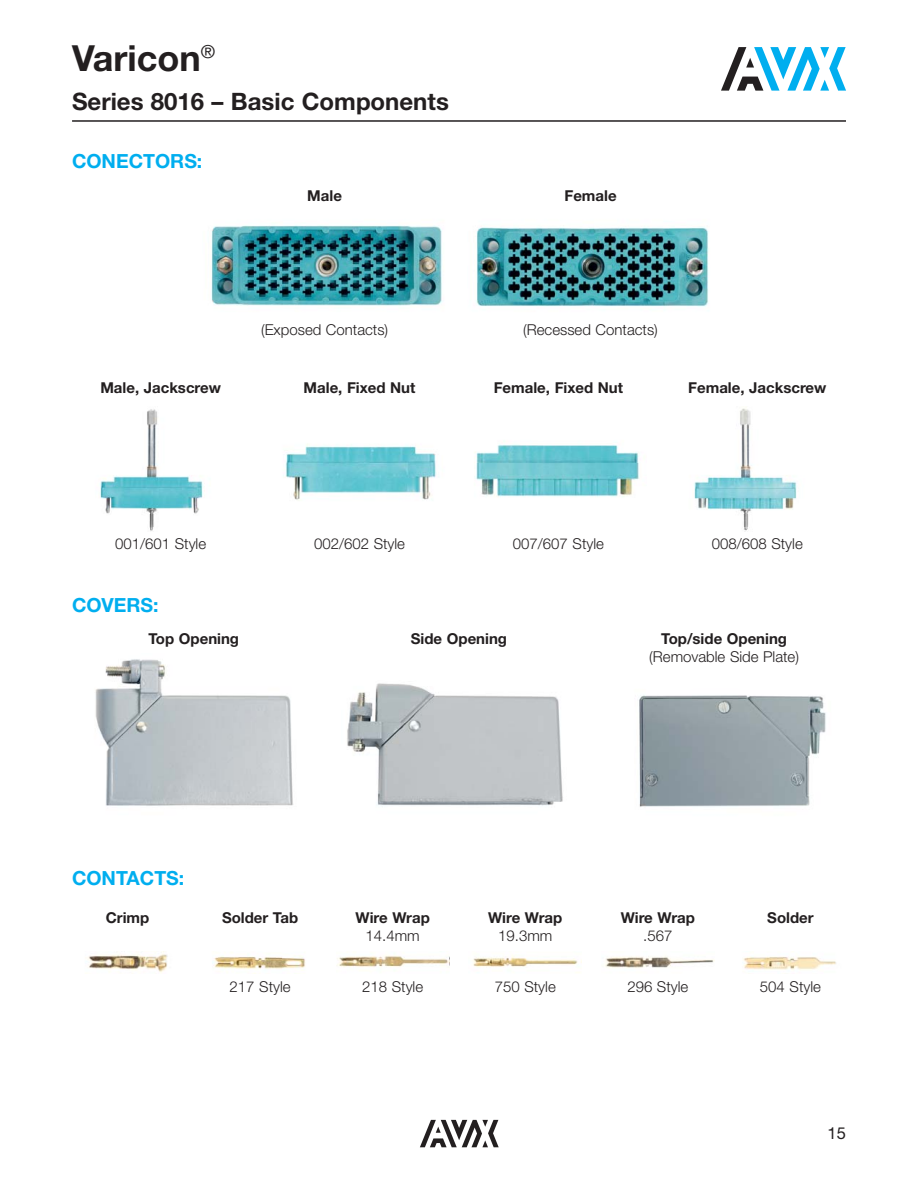
<style>
.page{position:relative;width:918px;height:1188px;background:#fff}
.page>*{position:absolute;margin:0;border:0;box-sizing:border-box;transform-origin:0 0}
.t1{font:700 36px "Helvetica Neue LT Std";color:#231f20}
.t2{font:700 24px "Helvetica Neue LT Std";color:#231f20}
.t3{font:700 19.5px "Helvetica Neue LT Std";color:#00aeef}
.t4{font:16.5px "Helvetica Neue LT Std";color:#231f20}
.t5{font:300 15px "Helvetica Neue LT Std";color:#231f20}
.t6{font:700 15px "Helvetica Neue LT Std";color:#231f20}
</style>
<div class="page">
<svg style="left:721px;top:47px;width:125px;height:44px"></svg>
<svg style="left:420px;top:1120px;width:79px;height:27px"></svg>
<hr style="left:72px;top:120px;width:774px;height:2px;background:#231f20">
<img style="left:88px;top:951px;width:80px;height:22px">
<img style="left:212px;top:956px;width:94px;height:18px">
<img style="left:337px;top:955px;width:112px;height:12px">
<img style="left:473px;top:955px;width:109px;height:18px">
<img style="left:605px;top:956px;width:109px;height:12px">
<img style="left:743px;top:956px;width:93px;height:14px">
<img style="left:211px;top:225px;width:232px;height:81px">
<img style="left:476px;top:227px;width:233px;height:80px">
<img style="left:100px;top:409px;width:103px;height:122px">
<img style="left:285px;top:444px;width:152px;height:56px">
<img style="left:474px;top:444px;width:165px;height:53px">
<img style="left:694px;top:408px;width:103px;height:124px">
<img style="left:95px;top:659px;width:198px;height:147px">
<img style="left:347px;top:683px;width:216px;height:123px">
<img style="left:639px;top:695px;width:187px;height:112px">
<h1 class="t1" style="left:72px;top:45px;width:145px">Varicon<sup>®</sup></h1>
<h2 class="t2" style="left:72px;top:93px;width:378px">Series 8016 – Basic Components</h2>
<h3 class="t3" style="left:72px;top:154px;width:132px">CONECTORS:</h3>
<p class="t6" style="left:307px;top:190px;width:36px">Male</p>
<p class="t6" style="left:564px;top:190px;width:54px">Female</p>
<p class="t5" style="left:261px;top:325px;width:129px">(Exposed Contacts)</p>
<p class="t5" style="left:523px;top:325px;width:136px">(Recessed Contacts)</p>
<p class="t6" style="left:100px;top:382px;width:122px">Male, Jackscrew</p>
<p class="t6" style="left:304px;top:382px;width:113px">Male, Fixed Nut</p>
<p class="t6" style="left:494px;top:382px;width:131px">Female, Fixed Nut</p>
<p class="t6" style="left:688px;top:382px;width:140px">Female, Jackscrew</p>
<p class="t5" style="left:115px;top:538px;width:92px">001/601 Style</p>
<p class="t5" style="left:314px;top:538px;width:92px">002/602 Style</p>
<p class="t5" style="left:513px;top:538px;width:92px">007/607 Style</p>
<p class="t5" style="left:712px;top:538px;width:92px">008/608 Style</p>
<h3 class="t3" style="left:72px;top:598px;width:88px">COVERS:</h3>
<p class="t6" style="left:148px;top:633px;width:92px">Top Opening</p>
<p class="t6" style="left:411px;top:633px;width:98px">Side Opening</p>
<p class="t6" style="left:661px;top:633px;width:127px">Top/side Opening</p>
<p class="t5" style="left:649px;top:651px;width:151px">(Removable Side Plate)</p>
<h3 class="t3" style="left:72px;top:871px;width:114px">CONTACTS:</h3>
<p class="t6" style="left:106px;top:913px;width:45px">Crimp</p>
<p class="t6" style="left:222px;top:913px;width:78px">Solder Tab</p>
<p class="t6" style="left:356px;top:913px;width:76px">Wire Wrap</p>
<p class="t5" style="left:366px;top:931px;width:56px">14.4mm</p>
<p class="t6" style="left:488px;top:913px;width:76px">Wire Wrap</p>
<p class="t5" style="left:498px;top:931px;width:56px">19.3mm</p>
<p class="t6" style="left:621px;top:913px;width:76px">Wire Wrap</p>
<p class="t5" style="left:643px;top:931px;width:31px">.567</p>
<p class="t6" style="left:767px;top:913px;width:48px">Solder</p>
<p class="t5" style="left:230px;top:982px;width:62px">217 Style</p>
<p class="t5" style="left:362px;top:982px;width:62px">218 Style</p>
<p class="t5" style="left:495px;top:982px;width:62px">750 Style</p>
<p class="t5" style="left:627px;top:982px;width:62px">296 Style</p>
<p class="t5" style="left:760px;top:982px;width:62px">504 Style</p>
<p class="t4" style="left:828px;top:1127px;width:20px">15</p>
</div>
